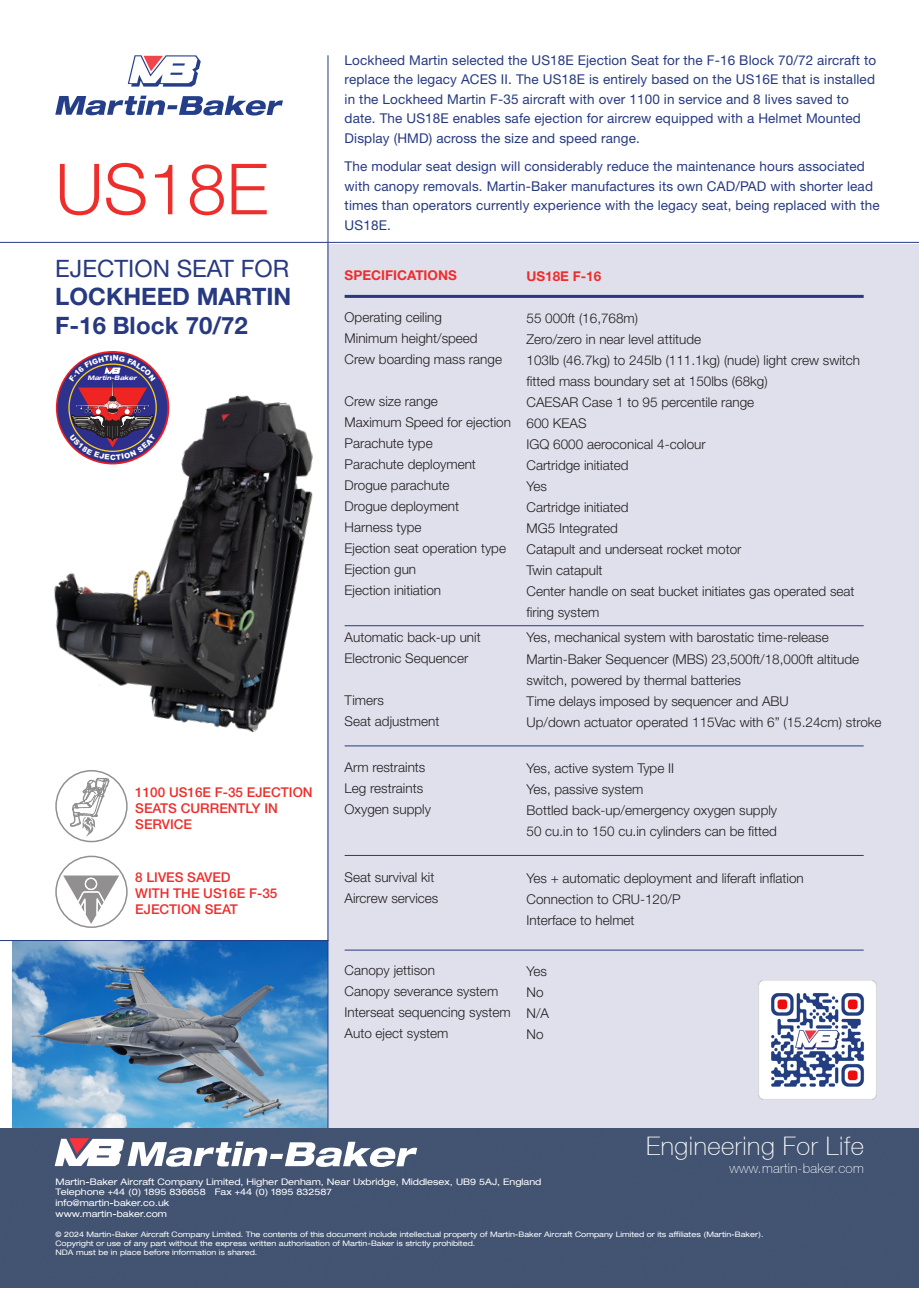
<style>
.page{position:relative;width:919px;height:1289px;background:#fff}
.page>*{position:absolute;margin:0;border:0;box-sizing:border-box;transform-origin:0 0}
.t1{font:300 70.5px "Helvetica Neue LT Std";color:#ee2e2c}
.t2{font:100 25.5px "Helvetica 35";letter-spacing:.02em;color:#fff}
.t3{font:700 24px/28.8px "Helvetica Neue LT Std";color:#273a81;text-align:justify}
.t4{font:300 13.5px/21px "Helvetica Neue LT Std";color:#231f20}
.t5{font:13.5px/19.5px "Helvetica Neue LT Std";letter-spacing:.01em;color:#273a81}
.t6{font:500 13.5px/16.2px "Helvetica Neue LT Std";color:#ee2e2c}
.t7{font:700 13.5px "Helvetica Neue LT Std";color:#ee2e2c}
.t8{font:100 13.5px "Helvetica 35";letter-spacing:.02em;color:#fff}
.t9{font:expanded 9px "Helvetica 53";color:#fff}
.t10{font:expanded 7.5px "Helvetica 53";color:#fff}
.t11{font:900 7.35px "Arial";color:#fdfefe}
.t12{font:italic 700 expanded 6.15px "Helvetica Neue";color:#fff}
.s1{font-weight:400}
</style>
<div class="page">
<div style="left:327px;top:244px;width:591px;height:1033px;background:#e0e0ec"></div>
<svg style="left:55px;top:96px;width:228px;height:19px"></svg>
<svg style="left:128px;top:55px;width:73px;height:32px"></svg>
<img style="left:13px;top:941px;width:314px;height:187px">
<hr style="left:0;top:242px;width:918px;height:1px;background:#273a81">
<hr style="left:327px;top:55px;width:1px;height:1232px;background:#273a81">
<hr style="left:0;top:940px;width:328px;height:1px;background:#273a81">
<hr style="left:344px;top:295px;width:519px;height:3px;background:#273a81">
<hr style="left:344px;top:625px;width:519px;height:1px;background:#273a81">
<hr style="left:344px;top:745px;width:519px;height:1px;background:#273a81">
<hr style="left:344px;top:855px;width:519px;height:1px;background:#273a81">
<hr style="left:344px;top:949px;width:519px;height:1px;background:#273a81">
<div style="left:0;top:1128px;width:918px;height:159px;background:#435372"></div>
<svg style="left:55px;top:1138px;width:362px;height:28px"></svg>
<svg style="left:70px;top:825px;width:40px;height:11px"></svg>
<svg style="left:63px;top:875px;width:64px;height:49px"></svg>
<div style="left:55px;top:855px;width:73px;height:72px;border:2px solid #231f20;border-radius:50%"></div>
<img style="left:758px;top:980px;width:119px;height:120px">
<img style="left:54px;top:326px;width:361px;height:499px">
<svg style="left:69px;top:355px;width:87px;height:105px;background:#6b4974"></svg>
<p class="t1" style="left:55px;top:146px;width:214px">US18E</p>
<p class="t3" style="left:55px;top:253px;width:237px"><span class="s1">EJECTION SEAT FOR </span>LOCKHEED MARTIN F-16 Block 70/72</p>
<p class="t12" style="left:87px;top:373px;width:51px">Martin-Baker</p>
<p class="t11" style="left:110px;top:452px;width:7px">C</p>
<p class="t6" style="left:135px;top:783px;width:179px">1100 US16E F-35 EJECTION<br>SEATS CURRENTLY IN</p>
<p class="t6" style="left:135px;top:815px;width:58px">SERVICE</p>
<p class="t6" style="left:135px;top:868px;width:97px">8 LIVES SAVED</p>
<p class="t6" style="left:135px;top:884px;width:144px">WITH THE US16E F-35</p>
<p class="t6" style="left:135px;top:901px;width:104px">EJECTION SEAT</p>
<p class="t5" style="left:344px;top:50px;width:533px">Lockheed Martin selected the US18E Ejection Seat for the F-16 Block 70/72 aircraft to replace the legacy ACES II. The US18E is entirely based on the US16E that is installed in the Lockheed Martin F-35 aircraft with over 1100 in service and 8 lives saved to date. The US18E enables safe ejection for aircrew equipped with a Helmet Mounted Display (HMD) across the size and speed range.</p>
<p class="t5" style="left:344px;top:156px;width:536px">The modular seat design will considerably reduce the maintenance hours associated with canopy removals. Martin-Baker manufactures its own CAD/PAD with shorter lead times than operators currently experience with the legacy seat, being replaced with the US18E.</p>
<p class="t7" style="left:344px;top:266px;width:114px">SPECIFICATIONS</p>
<p class="t4" style="left:344px;top:306px;width:99px">Operating ceiling</p>
<p class="t4" style="left:344px;top:327px;width:134px">Minimum height/speed</p>
<p class="t4" style="left:344px;top:348px;width:159px">Crew boarding mass range</p>
<p class="t4" style="left:344px;top:390px;width:95px">Crew size range</p>
<p class="t4" style="left:344px;top:411px;width:168px">Maximum Speed for ejection</p>
<p class="t4" style="left:344px;top:432px;width:90px">Parachute type</p>
<p class="t4" style="left:344px;top:453px;width:133px">Parachute deployment</p>
<p class="t4" style="left:344px;top:474px;width:106px">Drogue parachute</p>
<p class="t4" style="left:344px;top:495px;width:116px">Drogue deployment</p>
<p class="t4" style="left:344px;top:516px;width:79px">Harness type</p>
<p class="t4" style="left:344px;top:537px;width:163px">Ejection seat operation type</p>
<p class="t4" style="left:344px;top:558px;width:73px">Ejection gun</p>
<p class="t4" style="left:344px;top:579px;width:98px">Ejection initiation</p>
<p class="t4" style="left:344px;top:626px;width:138px">Automatic back-up unit</p>
<p class="t4" style="left:344px;top:647px;width:125px">Electronic Sequencer</p>
<p class="t4" style="left:344px;top:689px;width:41px">Timers</p>
<p class="t4" style="left:344px;top:710px;width:96px">Seat adjustment</p>
<p class="t4" style="left:344px;top:756px;width:82px">Arm restraints</p>
<p class="t4" style="left:344px;top:777px;width:80px">Leg restraints</p>
<p class="t4" style="left:344px;top:798px;width:88px">Oxygen supply</p>
<p class="t4" style="left:344px;top:866px;width:91px">Seat survival kit</p>
<p class="t4" style="left:344px;top:887px;width:95px">Aircrew services</p>
<p class="t4" style="left:344px;top:959px;width:92px">Canopy jettison</p>
<p class="t4" style="left:344px;top:980px;width:155px">Canopy severance system</p>
<p class="t4" style="left:344px;top:1001px;width:168px">Interseat sequencing system</p>
<p class="t4" style="left:344px;top:1022px;width:105px">Auto eject system</p>
<p class="t7" style="left:526px;top:267px;width:76px">US18E F-16</p>
<p class="t4" style="left:526px;top:307px;width:113px">55 000ft (16,768m)</p>
<p class="t4" style="left:526px;top:328px;width:176px">Zero/zero in near level attitude</p>
<p class="t4" style="left:526px;top:349px;width:335px">103lb (46.7kg) to 245lb (111.1kg) (nude) light crew switch fitted mass boundary set at 150lbs (68kg)</p>
<p class="t4" style="left:526px;top:391px;width:229px">CAESAR Case 1 to 95 percentile range</p>
<p class="t4" style="left:526px;top:412px;width:62px">600 KEAS</p>
<p class="t4" style="left:526px;top:433px;width:181px">IGQ 6000 aeroconical 4-colour</p>
<p class="t4" style="left:526px;top:454px;width:104px">Cartridge initiated</p>
<p class="t4" style="left:526px;top:475px;width:22px">Yes</p>
<p class="t4" style="left:526px;top:496px;width:104px">Cartridge initiated</p>
<p class="t4" style="left:526px;top:517px;width:93px">MG5 Integrated</p>
<p class="t4" style="left:526px;top:538px;width:216px">Catapult and underseat rocket motor</p>
<p class="t4" style="left:526px;top:559px;width:78px">Twin catapult</p>
<p class="t4" style="left:526px;top:580px;width:329px">Center handle on seat bucket initiates gas operated seat firing system</p>
<p class="t4" style="left:526px;top:627px;width:304px">Yes, mechanical system with barostatic time-release</p>
<p class="t4" style="left:526px;top:648px;width:334px">Martin-Baker Sequencer (MBS) 23,500ft/18,000ft altitude switch, powered by thermal batteries</p>
<p class="t4" style="left:526px;top:690px;width:264px">Time delays imposed by sequencer and ABU</p>
<p class="t4" style="left:526px;top:711px;width:356px">Up/down actuator operated 115Vac with 6” (15.24cm) stroke</p>
<p class="t4" style="left:526px;top:757px;width:149px">Yes, active system Type II</p>
<p class="t4" style="left:526px;top:778px;width:118px">Yes, passive system</p>
<p class="t4" style="left:526px;top:799px;width:252px">Bottled back-up/emergency oxygen supply</p>
<p class="t4" style="left:526px;top:820px;width:252px">50 cu.in to 150 cu.in cylinders can be fitted</p>
<p class="t4" style="left:526px;top:867px;width:279px">Yes + automatic deployment and liferaft inflation</p>
<p class="t4" style="left:526px;top:888px;width:156px">Connection to CRU-120/P</p>
<p class="t4" style="left:526px;top:909px;width:110px">Interface to helmet</p>
<p class="t4" style="left:526px;top:960px;width:22px">Yes</p>
<p class="t4" style="left:526px;top:981px;width:19px">No</p>
<p class="t4" style="left:526px;top:1002px;width:24px">N/A</p>
<p class="t4" style="left:526px;top:1023px;width:19px">No</p>
<p class="t2" style="left:646px;top:1131px;width:219px">Engineering For Life</p>
<p class="t8" style="left:729px;top:1160px;width:136px">www.martin-baker.com</p>
<p class="t9" style="left:55px;top:1175px;width:487px">Martin-Baker Aircraft Company Limited, Higher Denham, Near Uxbridge, Middlesex, UB9 5AJ, England</p>
<p class="t9" style="left:55px;top:1186px;width:278px">Telephone +44 (0) 1895 836658 Fax +44 (0) 1895 832587</p>
<p class="t9" style="left:55px;top:1197px;width:115px">info@martin-baker.co.uk</p>
<p class="t9" style="left:55px;top:1208px;width:113px">www.martin-baker.com</p>
<p class="t10" style="left:55px;top:1229px;width:709px">© 2024 Martin-Baker Aircraft Company Limited. The contents of this document include intellectual property of Martin-Baker Aircraft Company Limited or its affiliates (Martin-Baker).</p>
<p class="t10" style="left:55px;top:1238px;width:421px">Copyright or use of any part without the express written authorisation of Martin-Baker is strictly prohibited.</p>
<p class="t10" style="left:55px;top:1247px;width:203px">NDA must be in place before information is shared.</p>
</div>
